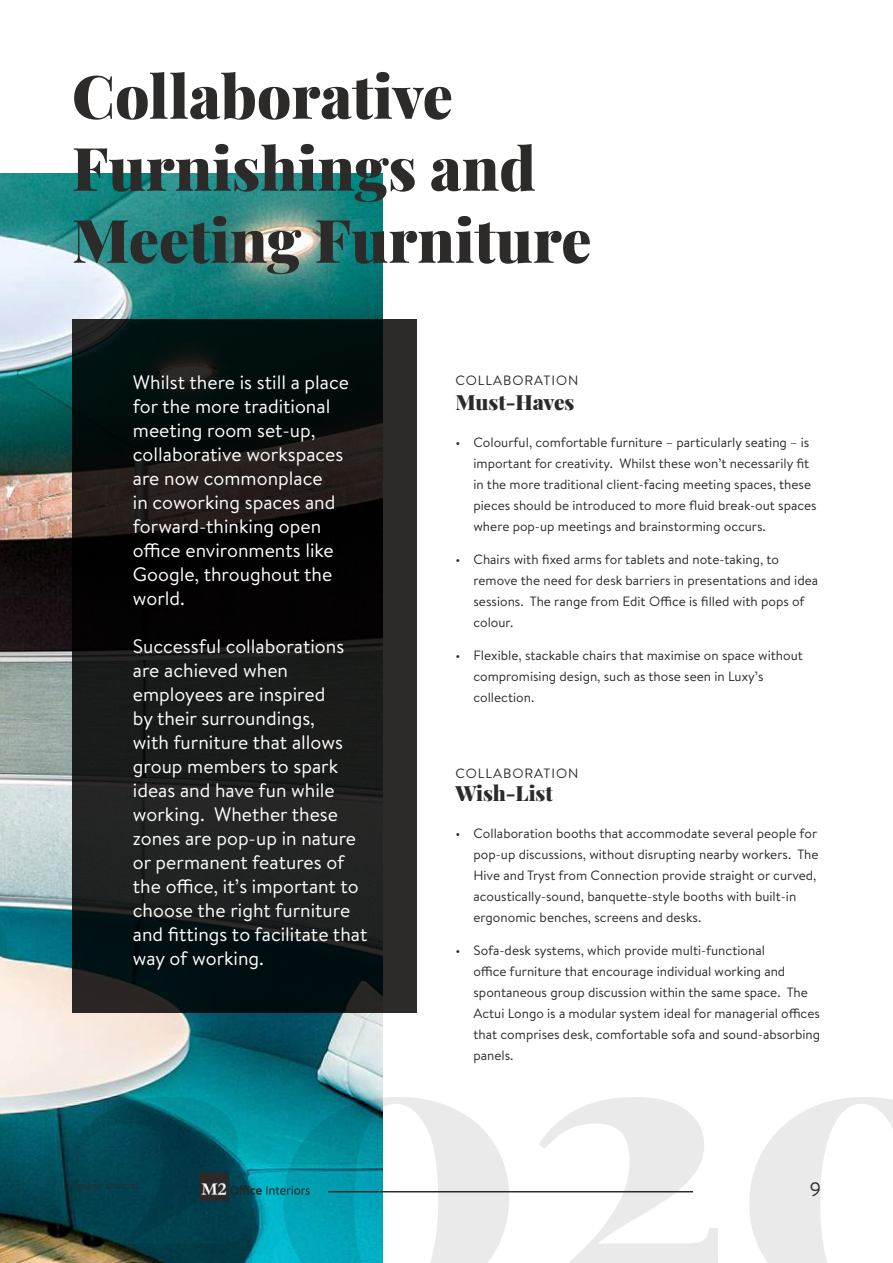
<style>
.page{position:relative;width:893px;height:1263px;background:#fff}
.page>*{position:absolute;margin:0;border:0;box-sizing:border-box;transform-origin:0 0}
.t1{font:900 60px/72px "Playfair Display";color:#2d2b2a}
.t2{font:900 21px "Playfair Display";color:#2d2b2a}
.t3{font:19.5px/24px "Brandon Text";color:#fff}
.t4{font:19.5px "Brandon Text";color:#2d2b2a}
.t5{font:13.5px/21px "Brandon Text";color:#2d2b2a}
.t6{font:13.5px "Brandon Text";letter-spacing:.07em;color:#2d2b2a}
.t7{font:10.5px "Brandon Text";color:#2d2b2a}
</style>
<div class="page">
<img style="left:0;top:174px;width:383px;height:1089px">
<svg style="left:72px;top:319px;width:344px;height:694px;background:#141716"></svg>
<svg style="left:71px;top:1097px;width:822px;height:166px"></svg>
<hr style="left:328px;top:1191px;width:365px;height:1px;background:#2d2b2a">
<img style="left:200px;top:1172px;width:112px;height:29px">
<h1 class="t1" style="left:72px;top:55px;width:521px">Collaborative<br>Furnishings and<br>Meeting Furniture</h1>
<h3 class="t3" style="left:133px;top:369px;width:218px">Whilst there is still a place for the more traditional meeting room set-up, collaborative workspaces are now commonplace<br>in coworking spaces and forward-thinking open office environments like<br>Google, throughout the world.</h3>
<p class="t3" style="left:133px;top:633px;width:236px">Successful collaborations are achieved when employees are inspired<br>by their surroundings,<br>with furniture that allows group members to spark ideas and have fun while working. Whether these zones are pop-up in nature or permanent features of the office, it’s important to choose the right furniture and fittings to facilitate that way of working.</p>
<p class="t7" style="left:72px;top:1178px;width:68px">[image source]</p>
<p class="t6" style="left:456px;top:371px;width:124px">COLLABORATION</p>
<h2 class="t2" style="left:455px;top:386px;width:121px">Must-Haves</h2>
<p class="t5" style="left:473px;top:431px;width:345px;text-indent:-18px">• Colourful, comfortable furniture – particularly seating – is important for creativity. Whilst these won’t necessarily fit in the more traditional client-facing meeting spaces, these pieces should be introduced to more fluid break-out spaces where pop-up meetings and brainstorming occurs.</p>
<p class="t5" style="left:473px;top:548px;width:346px;text-indent:-18px">• Chairs with fixed arms for tablets and note-taking, to remove the need for desk barriers in presentations and idea sessions. The range from Edit Office is filled with pops of colour.</p>
<p class="t5" style="left:473px;top:645px;width:331px;text-indent:-18px">• Flexible, stackable chairs that maximise on space without compromising design, such as those seen in Luxy’s collection.</p>
<p class="t6" style="left:456px;top:764px;width:124px">COLLABORATION</p>
<h2 class="t2" style="left:455px;top:776px;width:99px">Wish-List</h2>
<p class="t5" style="left:473px;top:822px;width:347px;text-indent:-18px">• Collaboration booths that accommodate several people for pop-up discussions, without disrupting nearby workers. The Hive and Tryst from Connection provide straight or curved, acoustically-sound, banquette-style booths with built-in ergonomic benches, screens and desks.</p>
<p class="t5" style="left:473px;top:939px;width:348px;text-indent:-18px">• Sofa-desk systems, which provide multi-functional<br>office furniture that encourage individual working and spontaneous group discussion within the same space. The Actui Longo is a modular system ideal for managerial offices that comprises desk, comfortable sofa and sound-absorbing panels.</p>
<h3 class="t4" style="left:810px;top:1176px;width:13px">9</h3>
</div>
